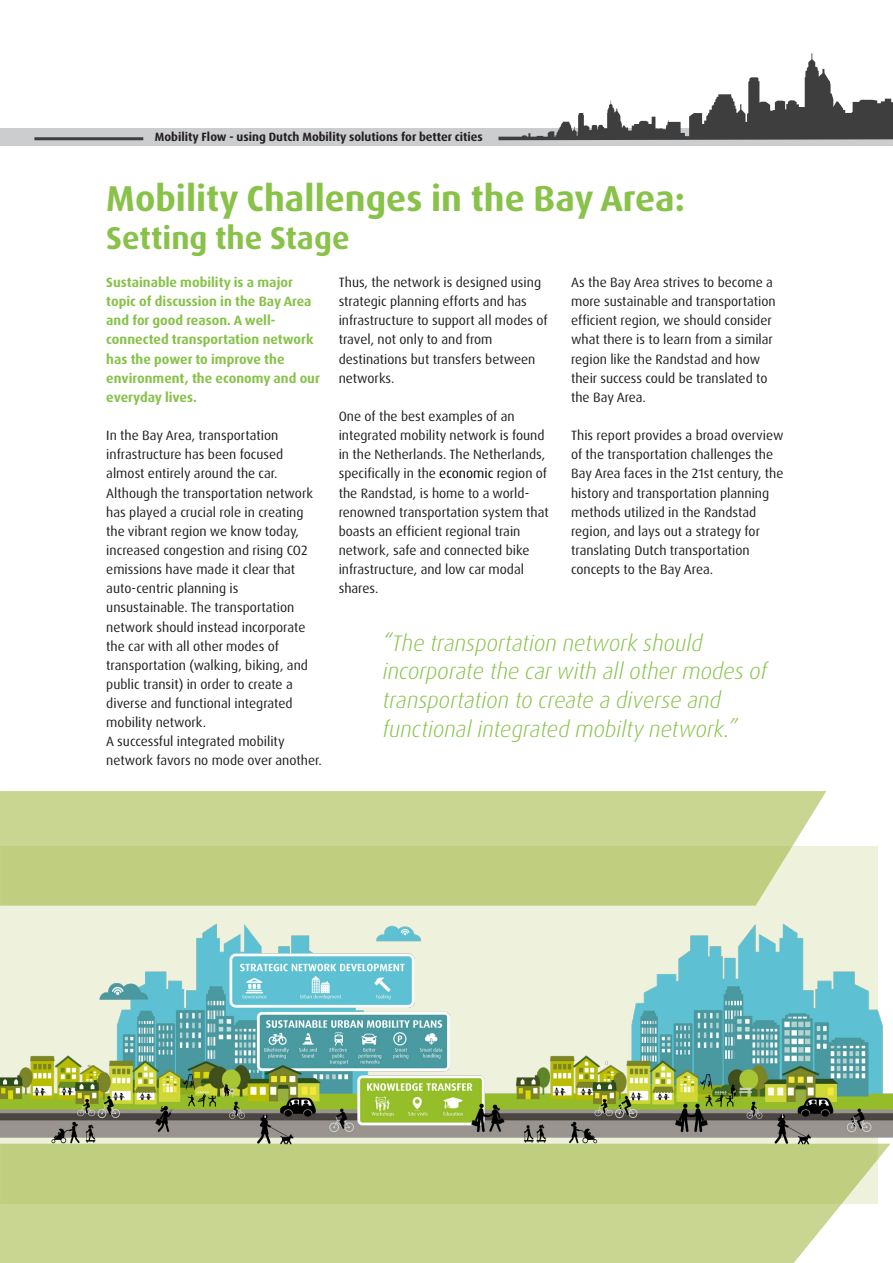
<style>
.page{position:relative;width:893px;height:1263px;background:#fff}
.page>*{position:absolute;margin:0;border:0;box-sizing:border-box;transform-origin:0 0}
._03_Intro{font:700 36px "Dax OT";color:#88c249}
._03_Intro-2{font:700 31.5px "Dax OT";color:#88c249}
._05_Streamer{font:italic 300 22.5px/28.7px "Dax OT";color:#88c249}
.t1{font:13.5px/19.2px "Dax OT";color:#231f20}
._03_Intro-3{font:700 13.5px/19.2px "Dax OT";color:#88c249}
.t2{font:700 12px "Dax OT";color:#231f20}
.s1{color:#000}
.s2{font-size:24px}
</style>
<div class="page">
<div style="left:0;top:128px;width:893px;height:18px;background:#cccdcf"></div>
<svg style="left:498px;top:53px;width:395px;height:87px"></svg>
<hr style="left:34px;top:137px;width:109px;height:3px;background:#3e3e3f">
<div style="left:0;top:846px;width:878px;height:357px;background:#eef2dd"></div>
<div style="left:0;top:1211px;width:836px;height:52px;background:#c9d691"></div>
<svg style="left:0;top:791px;width:826px;height:115px;background:#c6d38c"></svg>
<img style="left:0;top:923px;width:893px;height:288px">
<p class="t2" style="left:155px;top:130px;width:330px">Mobility Flow - using Dutch Mobility solutions for better cities</p>
<p class="_03_Intro" style="left:106px;top:175px;width:580px">Mobility Challenges in the Bay Area:</p>
<p class="_03_Intro-2" style="left:106px;top:218px;width:245px">Setting the Stage</p>
<p class="t1" style="left:339px;top:273px;width:211px">Thus, the network is designed using strategic planning efforts and has infrastructure to support all modes of travel, not only to and from destinations but transfers between networks.</p>
<p class="t1" style="left:339px;top:407px;width:212px">One of the best examples of an integrated mobility network is found in the Netherlands. The Netherlands, specifically in the <span class="s1">economic r</span>egion of the Randstad, is home to a world&shy;renowned transportation system that boasts an efficient regional train network, safe and connected bike infrastructure, and low car modal shares.</p>
<p class="t1" style="left:571px;top:273px;width:206px">As the Bay Area strives to become a more sustainable and transportation efficient region, we should consider what there is to learn from a similar region like the Randstad and how their success could be translated to the Bay Area.</p>
<p class="t1" style="left:571px;top:426px;width:214px">This report provides a broad overview of the transportation challenges the Bay Area faces in the 21st century, the history and transportation planning methods utilized in the Randstad region, and lays out a strategy for translating Dutch transportation concepts to the Bay Area.</p>
<p class="_03_Intro-3" style="left:106px;top:273px;width:215px">Sustainable mobility is a major topic of discussion in the Bay Area and for good reason. A well&shy;connected transportation network has the power to improve the environment, the economy and our everyday lives.</p>
<p class="t1" style="left:106px;top:426px;width:208px">In the Bay Area, transportation infrastructure has been focused almost entirely around the car.<br>Although the transportation network has played a crucial role in creating the vibrant region we know today, increased congestion and rising CO2 emissions have made it clear that auto-centric planning is unsustainable. The transportation network should instead incorporate the car with all other modes of transportation (walking, biking, and public transit) in order to create a diverse and functional integrated mobility network.</p>
<p class="t1" style="left:106px;top:732px;width:217px">A successful integrated mobility network favors no mode over another.</p>
<p class="_05_Streamer" style="left:383px;top:629px;width:386px"><span class="s2">“</span>The transportation network should incorporate the car with all other modes of transportation to create a diverse and functional integrated mobilty network<span class="s2">.”</span></p>
</div>
